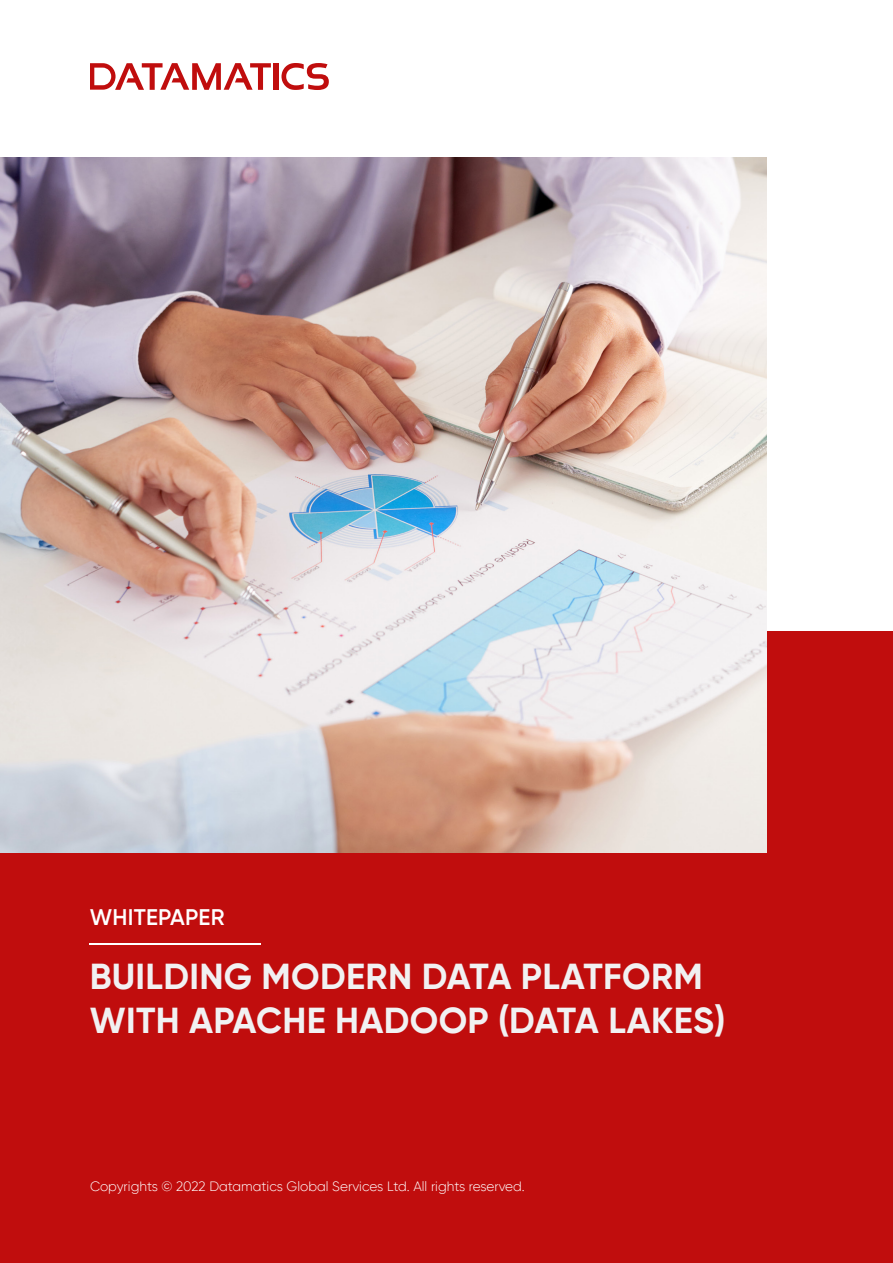
<style>
.page{position:relative;width:893px;height:1263px;background:#fff}
.page>*{position:absolute;margin:0;border:0;box-sizing:border-box;transform-origin:0 0}
.t1{font:700 36px/43.2px "Gilroy";letter-spacing:.01em;color:#f1f1f2}
.t2{font:600 22.5px "Gilroy";letter-spacing:.01em;color:#fff}
.t3{font:300 13.5px "Gilroy";color:#fff}
</style>
<div class="page">
<div style="left:0;top:631px;width:893px;height:632px;background:#c00d0d"></div>
<img style="left:0;top:158px;width:766px;height:695px">
<hr style="left:90px;top:943px;width:171px;height:2px;background:#fff">
<div style="left:274px;top:63px;width:5px;height:27px;background:#c00d0d"></div>
<svg style="left:281px;top:63px;width:48px;height:27px"></svg>
<svg style="left:90px;top:63px;width:181px;height:27px"></svg>
<h2 class="t2" style="left:90px;top:903px;width:136px">WHITEPAPER</h2>
<h1 class="t1" style="left:90px;top:955px;width:637px">BUILDING MODERN DATA PLATFORM<br>WITH APACHE HADOOP (DATA LAKES)</h1>
<p class="t3" style="left:90px;top:1178px;width:436px">Copyrights © 2022 Datamatics Global Services Ltd. All rights reserved.</p>
</div>
